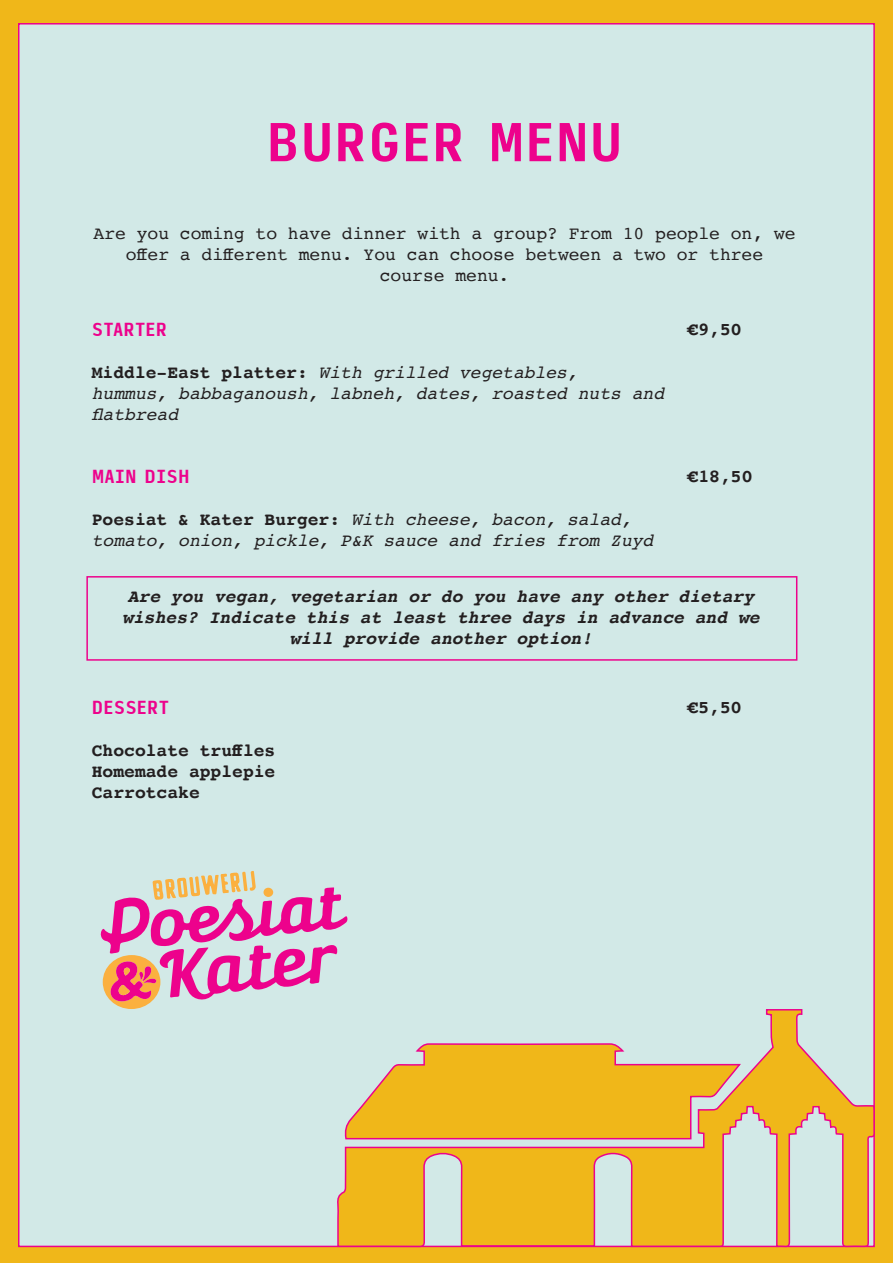
<style>
.page{position:relative;width:893px;height:1263px;background:#f0b719}
.page>*{position:absolute;margin:0;border:0;box-sizing:border-box;transform-origin:0 0}
.t1{font:700 52.5px "Input Sans Compressed";color:#ed028c}
.t2{font:italic 18px/21px "Courier";color:#231f20}
.t3{font:italic 700 18px/21px "Courier";color:#231f20;text-align:center}
.t4{font:18px/21px "Courier";color:#231f20;text-align:center}
.t5{font:700 18px "Courier";color:#231f20}
.t6{font:700 18px "Input Sans Compressed";color:#ed028c}
.s1{font-weight:700;font-style:normal}
</style>
<div class="page">
<div style="left:18px;top:23px;width:857px;height:1224px;background:#d2e9e7;border:2px solid #ed028c"></div>
<svg style="left:336px;top:823px;width:540px;height:440px"></svg>
<div style="left:86px;top:576px;width:711px;height:85px;border:2px solid #ed028c"></div>
<svg style="left:100px;top:871px;width:248px;height:138px"></svg>
<p class="t1" style="left:266px;top:94px;width:358px">BURGER MENU</p>
<p class="t4" style="left:94px;top:223px;width:703px">Are you coming to have dinner with a group? From 10 people on, we</p>
<p class="t4" style="left:126px;top:244px;width:639px">offer a different menu. You can choose between a two or three course menu.</p>
<p class="t6" style="left:92px;top:313px;width:77px">STARTER</p>
<p class="t2" style="left:92px;top:361px;width:488px"><span class="s1">Middle-East platter:</span> With grilled vegetables,</p>
<p class="t2" style="left:92px;top:382px;width:574px">hummus, babbaganoush, labneh, dates, roasted nuts and flatbread</p>
<p class="t6" style="left:92px;top:460px;width:99px">MAIN DISH</p>
<p class="t2" style="left:92px;top:508px;width:563px"><span class="s1">Poesiat &amp; Kater Burger:</span> With cheese, bacon, salad, tomato, onion, pickle, P&amp;K sauce and fries from Zuyd</p>
<p class="t5" style="left:688px;top:315px;width:55px">€9,50</p>
<p class="t5" style="left:688px;top:462px;width:66px">€18,50</p>
<p class="t3" style="left:122px;top:585px;width:639px">Are you vegan, vegetarian or do you have any other dietary wishes? Indicate this at least three days in advance and we will provide another option!</p>
<p class="t6" style="left:92px;top:691px;width:79px">DESSERT</p>
<p class="t5" style="left:92px;top:735px;width:185px">Chocolate truffles</p>
<p class="t5" style="left:92px;top:756px;width:185px">Homemade applepie</p>
<p class="t5" style="left:92px;top:777px;width:109px">Carrotcake</p>
<p class="t5" style="left:688px;top:693px;width:55px">€5,50</p>
</div>
